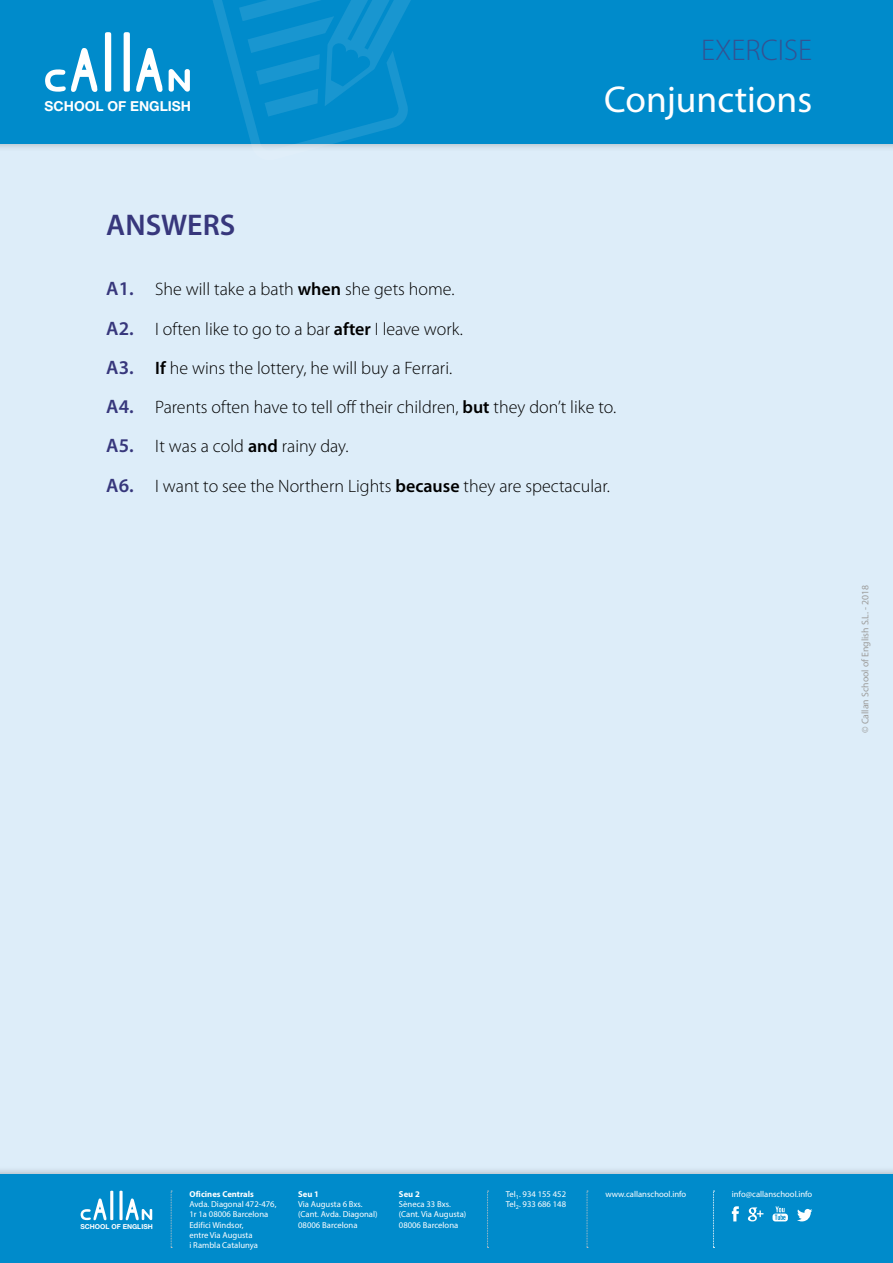
<style>
.page{position:relative;width:893px;height:1263px;background:#fff}
.page>*{position:absolute;margin:0;border:0;box-sizing:border-box;transform-origin:0 0}
.t1{font:37.5px "Myriad Pro";color:#fff}
.t2{font:300 30px "Myriad Pro";color:#345292}
.t3{font:600 30px "Myriad Pro";color:#37377c}
.t4{font:300 18px/39.3px "Myriad Pro";color:#000}
.t5{font:700 13.8px "Helvetica Neue LT Std";color:#fff}
.t6{font:9.75px "Myriad Pro";color:#9d9d9c}
.t7{font:8.7px/10.2px "Myriad Pro";color:#fff}
.t8{font:700 8.7px "Myriad Pro";color:#fff}
.t9{font:700 6.75px "Helvetica Neue LT Std";color:#fff}
.s1{font-weight:600;font-size:19.5px;color:#37377c}
.s2{font-weight:600}
</style>
<div class="page">
<div style="left:0;top:123px;width:893px;height:1074px;background:#ddedf9"></div>
<div style="left:0;top:1166px;width:893px;height:97px;background:#000;opacity:.29"></div>
<div style="left:0;top:1174px;width:893px;height:89px;background:#008bcb"></div>
<div style="left:0;top:0;width:893px;height:152px;background:#000;opacity:.29"></div>
<div style="left:0;top:0;width:893px;height:144px;background:#008bcb"></div>
<svg style="left:201px;top:0;width:241px;height:152px"></svg>
<svg style="left:105px;top:32px;width:6px;height:60px"></svg>
<svg style="left:45px;top:48px;width:53px;height:44px"></svg>
<svg style="left:124px;top:32px;width:66px;height:60px"></svg>
<hr style="left:110px;top:1191px;width:3px;height:29px;background:#fff">
<svg style="left:125px;top:1198px;width:27px;height:22px"></svg>
<svg style="left:81px;top:1198px;width:26px;height:22px"></svg>
<svg style="left:119px;top:1191px;width:4px;height:29px"></svg>
<svg style="left:732px;top:1206px;width:7px;height:15px"></svg>
<svg style="left:748px;top:1207px;width:15px;height:14px"></svg>
<svg style="left:797px;top:1209px;width:15px;height:12px"></svg>
<svg style="left:772px;top:1206px;width:16px;height:15px"></svg>
<svg style="left:171px;top:1191px;width:1px;height:57px"></svg>
<svg style="left:487px;top:1191px;width:2px;height:57px"></svg>
<svg style="left:587px;top:1191px;width:1px;height:57px"></svg>
<svg style="left:713px;top:1191px;width:1px;height:57px"></svg>
<p class="t5" style="left:45px;top:97px;width:148px">SCHOOL OF ENGLISH</p>
<h2 class="t3" style="left:106px;top:208px;width:131px">ANSWERS</h2>
<h2 class="t2" style="left:701px;top:34px;width:113px">EXERCISE</h2>
<h1 class="t1" style="left:604px;top:76px;width:210px">Conjunctions</h1>
<p class="t4" style="left:106px;top:270px;width:511px"><span class="s1">A1.</span> She will take a bath <span class="s2">when</span> she gets home.<br><span class="s1">A2.</span> I often like to go to a bar <span class="s2">after</span> I leave work.<br><span class="s1">A3.</span> <span class="s2">If</span> he wins the lottery, he will buy a Ferrari.<br><span class="s1">A4.</span> Parents often have to tell off their children, <span class="s2">but</span> they don’t like to.<br><span class="s1">A5.</span> It was a cold <span class="s2">and</span> rainy day.<br><span class="s1">A6.</span> I want to see the Northern Lights <span class="s2">because</span> they are spectacular.</p>
<p class="t6" style="left:859px;top:733px;width:149px;rotate:-90deg">© Callan School of English S.L. - 2018</p>
<p class="t9" style="left:80px;top:1223px;width:74px">SCHOOL OF ENGLISH</p>
<p class="t8" style="left:189px;top:1188px;width:66px">Oficines Centrals</p>
<p class="t7" style="left:605px;top:1189px;width:82px">www.callanschool.info</p>
<p class="t7" style="left:189px;top:1199px;width:89px">Avda. Diagonal 472-476,<br>1r 1a 08006 Barcelona<br>Edifici Windsor,<br>entre Via Augusta<br>i Rambla Catalunya</p>
<p class="t7" style="left:506px;top:1189px;width:62px">Tel<sub>1</sub>. 934 155 452<br>Tel<sub>2</sub>. 933 686 148</p>
<p class="t7" style="left:732px;top:1189px;width:82px">info@callanschool.info</p>
<p class="t8" style="left:298px;top:1188px;width:22px">Seu 1</p>
<p class="t7" style="left:298px;top:1199px;width:81px">Via Augusta 6 Bxs. (Cant. Avda. Diagonal)<br>08006 Barcelona</p>
<p class="t8" style="left:399px;top:1188px;width:22px">Seu 2</p>
<p class="t7" style="left:399px;top:1199px;width:69px">Sèneca 33 Bxs. (Cant. Via Augusta)<br>08006 Barcelona</p>
</div>
